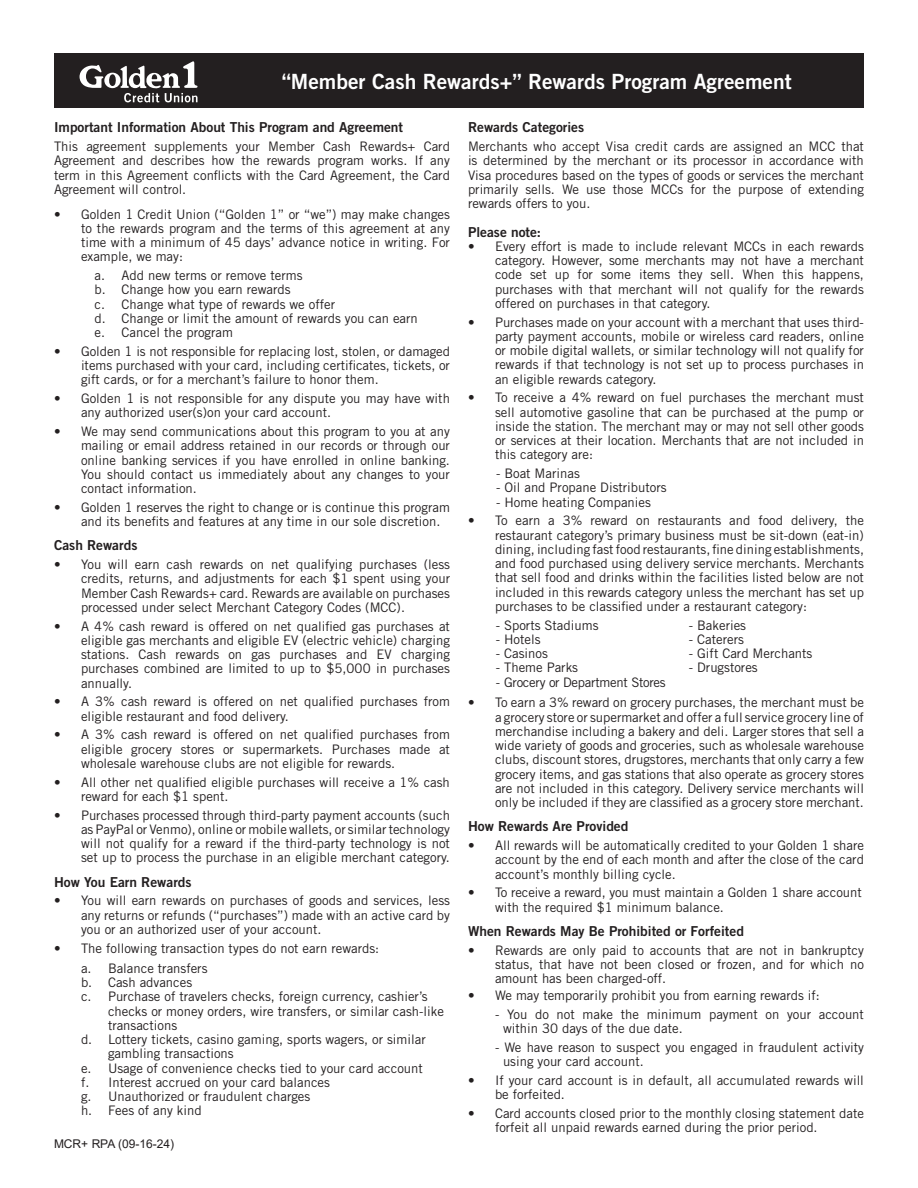
<style>
.page{position:relative;width:918px;height:1188px;background:#fff}
.page>*{position:absolute;margin:0;border:0;box-sizing:border-box;transform-origin:0 0}
.t1{font:21px "Trade Gothic LT Std Bd 2";color:#fff}
.Body{font:13.65px "Trade Gothic LT Std Bd 2";color:#231f20}
.Body-2{font:13.2px/14.2px "Trade Gothic LT Std";color:#231f20;text-align:justify}
.Body-3{font:13.2px "Trade Gothic LT Std";letter-spacing:-.02em;color:#231f20}
.t2{font:12px "Arial";color:#231f20}
</style>
<div class="page">
<div style="left:54px;top:54px;width:810px;height:54px;background:#231f20"></div>
<svg style="left:79px;top:61px;width:119px;height:41px"></svg>
<p class="t1" style="left:282px;top:68px;width:512px">“Member Cash Rewards+” Rewards Program Agreement</p>
<p class="Body" style="left:54px;top:119px;width:351px">Important Information About This Program and Agreement</p>
<p class="Body-2" style="left:54px;top:139px;width:398px">This agreement supplements your Member Cash Rewards+ Card Agreement and describes how the rewards program works. If any term in this Agreement conflicts with the Card Agreement, the Card Agreement will control.</p>
<p class="Body-2" style="left:81px;top:207px;width:370px;text-indent:-27px">• Golden 1 Credit Union (“Golden 1” or “we”) may make changes to the rewards program and the terms of this agreement at any time with a minimum of 45 days’ advance notice in writing. For example, we may:</p>
<p class="Body-2" style="left:94px;top:268px;width:210px">a. Add new terms or remove terms</p>
<p class="Body-2" style="left:94px;top:282px;width:198px">b. Change how you earn rewards</p>
<p class="Body-2" style="left:94px;top:297px;width:242px">c. Change what type of rewards we offer</p>
<p class="Body-2" style="left:94px;top:311px;width:325px">d. Change or limit the amount of rewards you can earn</p>
<p class="Body-2" style="left:94px;top:325px;width:140px">e. Cancel the program</p>
<p class="Body-2" style="left:81px;top:344px;width:371px;text-indent:-27px">• Golden 1 is not responsible for replacing lost, stolen, or damaged items purchased with your card, including certificates, tickets, or gift cards, or for a merchant’s failure to honor them.</p>
<p class="Body-2" style="left:81px;top:391px;width:370px;text-indent:-27px">• Golden 1 is not responsible for any dispute you may have with any authorized user(s)on your card account.</p>
<p class="Body-2" style="left:81px;top:424px;width:371px;text-indent:-27px">• We may send communications about this program to you at any mailing or email address retained in our records or through our online banking services if you have enrolled in online banking.<br>You should contact us immediately about any changes to your contact information.</p>
<p class="Body-2" style="left:81px;top:500px;width:370px;text-indent:-27px">• Golden 1 reserves the right to change or is continue this program and its benefits and features at any time in our sole discretion.</p>
<p class="Body" style="left:54px;top:537px;width:85px">Cash Rewards</p>
<p class="Body-2" style="left:81px;top:557px;width:371px;text-indent:-27px">• You will earn cash rewards on net qualifying purchases (less credits, returns, and adjustments for each $1 spent using your Member Cash Rewards+ card. Rewards are available on purchases processed under select Merchant Category Codes (MCC).</p>
<p class="Body-2" style="left:81px;top:619px;width:371px;text-indent:-27px">• A 4% cash reward is offered on net qualified gas purchases at eligible gas merchants and eligible EV (electric vehicle) charging stations. Cash rewards on gas purchases and EV charging purchases combined are limited to up to $5,000 in purchases annually.</p>
<p class="Body-2" style="left:81px;top:694px;width:371px;text-indent:-27px">• A 3% cash reward is offered on net qualified purchases from eligible restaurant and food delivery.</p>
<p class="Body-2" style="left:81px;top:727px;width:371px;text-indent:-27px">• A 3% cash reward is offered on net qualified purchases from eligible grocery stores or supermarkets. Purchases made at wholesale warehouse clubs are not eligible for rewards.</p>
<p class="Body-2" style="left:81px;top:775px;width:370px;text-indent:-27px">• All other net qualified eligible purchases will receive a 1% cash reward for each $1 spent.</p>
<p class="Body-2" style="left:81px;top:808px;width:370px;text-indent:-27px">• Purchases processed through third-party payment accounts (such as PayPal or Venmo), online or mobile wallets, or similar technology will not qualify for a reward if the third-party technology is not set up to process the purchase in an eligible merchant category.</p>
<p class="Body" style="left:54px;top:873px;width:139px">How You Earn Rewards</p>
<p class="Body-2" style="left:81px;top:893px;width:370px;text-indent:-27px">• You will earn rewards on purchases of goods and services, less any returns or refunds (“purchases”) made with an active card by you or an authorized user of your account.</p>
<p class="Body-2" style="left:54px;top:941px;width:327px">• The following transaction types do not earn rewards:</p>
<p class="Body-2" style="left:81px;top:961px;width:128px">a. Balance transfers</p>
<p class="Body-2" style="left:81px;top:975px;width:113px">b. Cash advances</p>
<p class="Body-2" style="left:108px;top:989px;width:338px;text-align:left;text-indent:-27px">c. Purchase of travelers checks, foreign currency, cashier’s checks or money orders, wire transfers, or similar cash-like transactions</p>
<p class="Body-2" style="left:108px;top:1032px;width:319px;text-indent:-27px">d. Lottery tickets, casino gaming, sports wagers, or similar gambling transactions</p>
<p class="Body-2" style="left:81px;top:1061px;width:343px">e. Usage of convenience checks tied to your card account</p>
<p class="Body-2" style="left:81px;top:1075px;width:250px">f. Interest accrued on your card balances</p>
<p class="Body-2" style="left:81px;top:1089px;width:231px">g. Unauthorized or fraudulent charges</p>
<p class="Body-2" style="left:81px;top:1103px;width:122px">h. Fees of any kind</p>
<p class="t2" style="left:54px;top:1136px;width:122px">MCR+ RPA (09-16-24)</p>
<p class="Body" style="left:468px;top:119px;width:118px">Rewards Categories</p>
<p class="Body-2" style="left:468px;top:139px;width:398px">Merchants who accept Visa credit cards are assigned an MCC that is determined by the merchant or its processor in accordance with Visa procedures based on the types of goods or services the merchant primarily sells. We use those MCCs for the purpose of extending rewards offers to you.</p>
<p class="Body" style="left:468px;top:223px;width:75px">Please note:</p>
<p class="Body-2" style="left:495px;top:239px;width:371px;text-indent:-27px">• Every effort is made to include relevant MCCs in each rewards category. However, some merchants may not have a merchant code set up for some items they sell. When this happens, purchases with that merchant will not qualify for the rewards offered on purchases in that category.</p>
<p class="Body-2" style="left:495px;top:315px;width:371px;text-indent:-27px">• Purchases made on your account with a merchant that uses third&shy;party payment accounts, mobile or wireless card readers, online or mobile digital wallets, or similar technology will not qualify for rewards if that technology is not set up to process purchases in an eligible rewards category.</p>
<p class="Body-2" style="left:495px;top:390px;width:371px;text-indent:-27px">• To receive a 4% reward on fuel purchases the merchant must sell automotive gasoline that can be purchased at the pump or inside the station. The merchant may or may not sell other goods or services at their location. Merchants that are not included in this category are:</p>
<p class="Body-2" style="left:496px;top:466px;width:85px">- Boat Marinas</p>
<p class="Body-2" style="left:496px;top:480px;width:172px">- Oil and Propane Distributors</p>
<p class="Body-2" style="left:496px;top:495px;width:156px">- Home heating Companies</p>
<p class="Body-2" style="left:495px;top:513px;width:371px;text-indent:-27px">• To earn a 3% reward on restaurants and food delivery, the restaurant category’s primary business must be sit-down (eat-in) dining, including fast food restaurants, fine dining establishments, and food purchased using delivery service merchants. Merchants that sell food and drinks within the facilities listed below are not included in this rewards category unless the merchant has set up purchases to be classified under a restaurant category:</p>
<p class="Body-2" style="left:496px;top:618px;width:104px">- Sports Stadiums</p>
<p class="Body-2" style="left:496px;top:632px;width:46px">- Hotels</p>
<p class="Body-2" style="left:496px;top:646px;width:54px">- Casinos</p>
<p class="Body-2" style="left:496px;top:660px;width:84px">- Theme Parks</p>
<p class="Body-3" style="left:496px;top:674px;width:172px">- Grocery or Department Stores</p>
<p class="Body-2" style="left:689px;top:618px;width:59px">- Bakeries</p>
<p class="Body-2" style="left:689px;top:632px;width:57px">- Caterers</p>
<p class="Body-2" style="left:689px;top:646px;width:125px">- Gift Card Merchants</p>
<p class="Body-2" style="left:689px;top:660px;width:70px">- Drugstores</p>
<p class="Body-2" style="left:495px;top:695px;width:371px;text-indent:-27px">• To earn a 3% reward on grocery purchases, the merchant must be a grocery store or supermarket and offer a full service grocery line of merchandise including a bakery and deli. Larger stores that sell a wide variety of goods and groceries, such as wholesale warehouse clubs, discount stores, drugstores, merchants that only carry a few grocery items, and gas stations that also operate as grocery stores are not included in this category. Delivery service merchants will only be included if they are classified as a grocery store merchant.</p>
<p class="Body" style="left:468px;top:818px;width:162px">How Rewards Are Provided</p>
<p class="Body-2" style="left:495px;top:838px;width:370px;text-indent:-27px">• All rewards will be automatically credited to your Golden 1 share account by the end of each month and after the close of the card account’s monthly billing cycle.</p>
<p class="Body-2" style="left:495px;top:885px;width:368px;text-indent:-27px">• To receive a reward, you must maintain a Golden 1 share account with the required $1 minimum balance.</p>
<p class="Body" style="left:468px;top:923px;width:277px">When Rewards May Be Prohibited or Forfeited</p>
<p class="Body-2" style="left:495px;top:943px;width:371px;text-indent:-27px">• Rewards are only paid to accounts that are not in bankruptcy status, that have not been closed or frozen, and for which no amount has been charged-off.</p>
<p class="Body-2" style="left:468px;top:988px;width:354px">• We may temporarily prohibit you from earning rewards if:</p>
<p class="Body-2" style="left:503px;top:1007px;width:362px;text-indent:-8px">- You do not make the minimum payment on your account within 30 days of the due date.</p>
<p class="Body-2" style="left:503px;top:1040px;width:363px;text-indent:-8px">- We have reason to suspect you engaged in fraudulent activity using your card account.</p>
<p class="Body-2" style="left:495px;top:1073px;width:370px;text-indent:-27px">• If your card account is in default, all accumulated rewards will be forfeited.</p>
<p class="Body-2" style="left:495px;top:1106px;width:370px;text-indent:-27px">• Card accounts closed prior to the monthly closing statement date forfeit all unpaid rewards earned during the prior period.</p>
</div>
